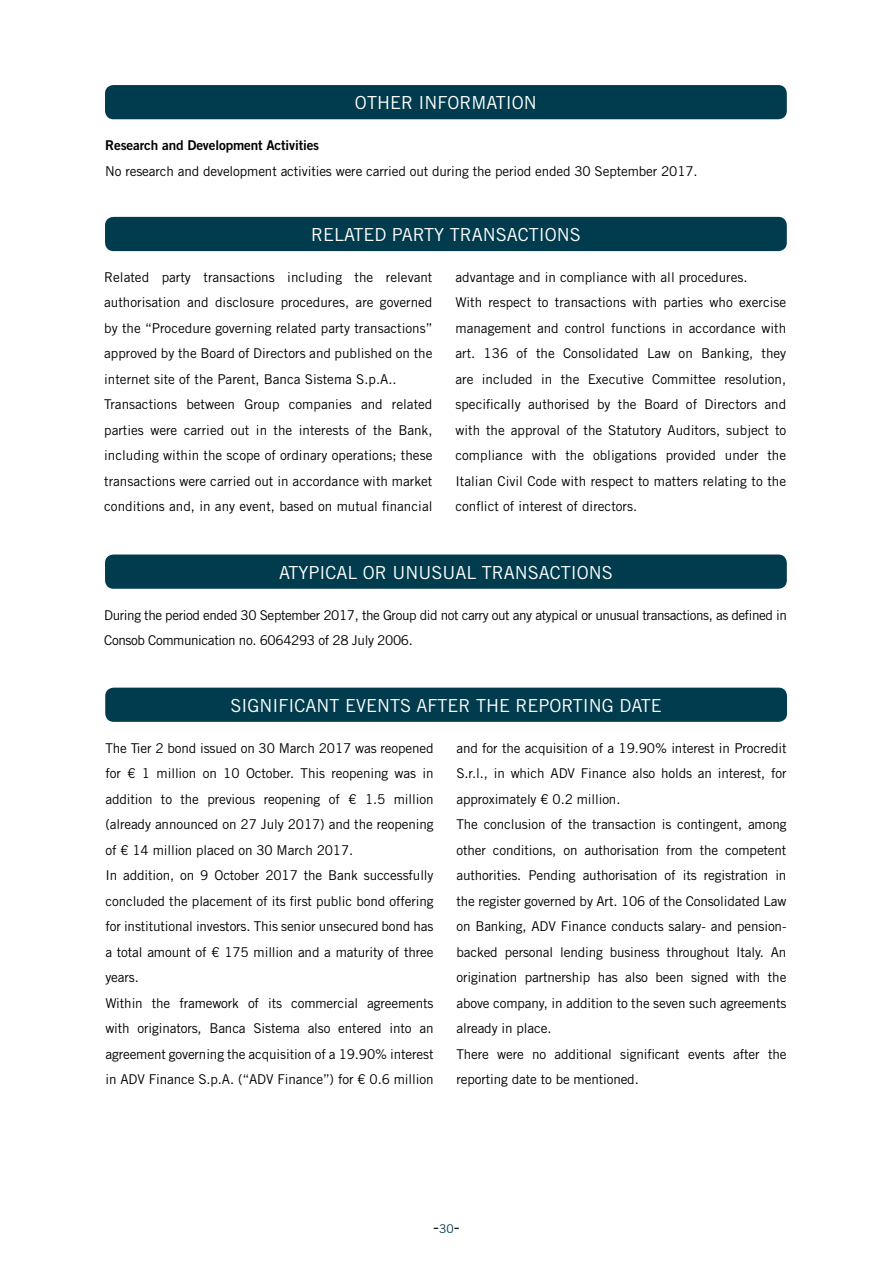
<style>
.page{position:relative;width:893px;height:1263px;background:#fff}
.page>*{position:absolute;margin:0;border:0;box-sizing:border-box;transform-origin:0 0}
.t1{font:18px "Trade Gothic LT Std";color:#fff}
.t2{font:18px "Trade Gothic LT Std";color:#000}
.t3{font:13.5px/25.5px "Trade Gothic LT Std";letter-spacing:-.01em;color:#000}
.t4{font:13.5px/25.5px "Trade Gothic LT Std";letter-spacing:-.03em;color:#000}
.t5{font:13.5px "Trade Gothic LT Std Bd 2";letter-spacing:-.01em;color:#000}
.s1{font-size:12px;color:#003c4d}
</style>
<div class="page">
<div style="left:105px;top:85px;width:682px;height:34px;background:#003c4d;border-radius:9px"></div>
<div style="left:105px;top:554px;width:682px;height:35px;background:#003c4d;border-radius:9px"></div>
<div style="left:105px;top:688px;width:682px;height:34px;background:#003c4d;border-radius:9px"></div>
<div style="left:105px;top:217px;width:682px;height:34px;background:#003c4d;border-radius:9px"></div>
<h1 class="t1" style="left:355px;top:92px;width:183px">OTHER INFORMATION</h1>
<p class="t5" style="left:105px;top:137px;width:216px">Research and Development Activities</p>
<p class="t3" style="left:105px;top:158px;width:594px">No research and development activities were carried out during the period ended 30 September 2017.</p>
<h1 class="t1" style="left:311px;top:224px;width:271px">RELATED PARTY TRANSACTIONS</h1>
<p class="t3" style="left:455px;top:264px;width:332px">advantage and in compliance with all procedures.<br>With respect to transactions with parties who exercise management and control functions in accordance with art. 136 of the Consolidated Law on Banking, they are included in the Executive Committee resolution, specifically authorised by the Board of Directors and with the approval of the Statutory Auditors, subject to compliance with the obligations provided under the Italian Civil Code with respect to matters relating to the conflict of interest of directors.</p>
<p class="t3" style="left:104px;top:264px;width:330px">Related party transactions including the relevant authorisation and disclosure procedures, are governed by the “Procedure governing related party transactions” approved by the Board of Directors and published on the internet site of the Parent, Banca Sistema S.p.A..<br>Transactions between Group companies and related parties were carried out in the interests of the Bank, including within the scope of ordinary operations; these transactions were carried out in accordance with market conditions and, in any event, based on mutual financial</p>
<h1 class="t1" style="left:279px;top:561px;width:335px">ATYPICAL OR UNUSUAL TRANSACTIONS</h1>
<p class="t4" style="left:104px;top:602px;width:684px">During the period ended 30 September 2017, the Group did not carry out any atypical or unusual transactions, as defined in<br>Consob Communication no. 6064293 of 28 July 2006.</p>
<h1 class="t1" style="left:231px;top:694px;width:433px">SIGNIFICANT EVENTS AFTER THE REPORTING DATE</h1>
<p class="t3" style="left:105px;top:735px;width:330px">The Tier 2 bond issued on 30 March 2017 was reopened for € 1 million on 10 October. This reopening was in addition to the previous reopening of € 1.5 million (already announced on 27 July 2017) and the reopening of € 14 million placed on 30 March 2017.<br>In addition, on 9 October 2017 the Bank successfully concluded the placement of its first public bond offering for institutional investors. This senior unsecured bond has a total amount of € 175 million and a maturity of three years.<br>Within the framework of its commercial agreements with originators, Banca Sistema also entered into an agreement governing the acquisition of a 19.90% interest in ADV Finance S.p.A. (“ADV Finance”) for € 0.6 million</p>
<p class="t3" style="left:456px;top:735px;width:331px">and for the acquisition of a 19.90% interest in Procredit S.r.l., in which ADV Finance also holds an interest, for approximately € 0.2 million.<br>The conclusion of the transaction is contingent, among other conditions, on authorisation from the competent authorities. Pending authorisation of its registration in the register governed by Art. 106 of the Consolidated Law on Banking, ADV Finance conducts salary- and pension&shy;backed personal lending business throughout Italy. An origination partnership has also been signed with the above company, in addition to the seven such agreements already in place.<br>There were no additional significant events after the reporting date to be mentioned.</p>
<h1 class="t2" style="left:433px;top:1216px;width:28px">-<span class="s1">30</span>-</h1>
</div>
